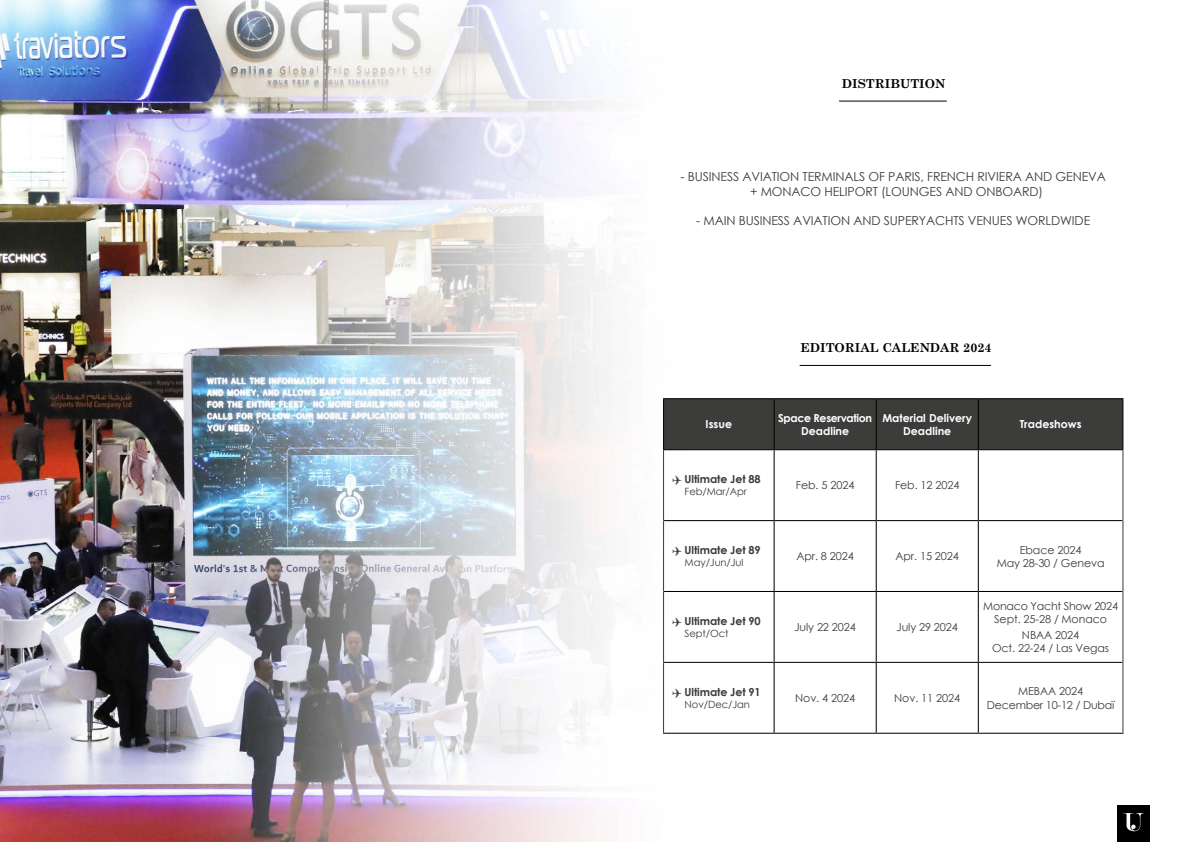
<style>
.page{position:relative;width:1191px;height:842px;background:#fff}
.page>*{position:absolute;margin:0;border:0;box-sizing:border-box;transform-origin:0 0}
.t1{font:12.4px/14.8px "Century Gothic";letter-spacing:-.01em;color:#3c3c3b;text-align:center}
.t2{font:700 12.4px "Century Schoolbook";color:#000}
.t3{font:11px/13.2px "Century Gothic";letter-spacing:-.01em;color:#3c3c3b;text-align:center}
.t4{font:700 11px "Century Gothic";letter-spacing:-.01em;color:#3c3c3b}
.t5{font:700 11px/13.2px "Century Gothic";color:#fff;text-align:center}
.t6{font:700 11px/13.2px "Century Gothic";letter-spacing:-.03em;color:#fff;text-align:center}
.t7{font:10px "Century Gothic";letter-spacing:-.01em;color:#3c3c3b}
</style>
<div class="page">
<img style="left:0;top:0;width:1048px;height:842px">
<hr style="left:799px;top:365px;width:192px;height:1px;background:#000">
<hr style="left:839px;top:101px;width:107px;height:1px;background:#000">
<div style="left:1117px;top:806px;width:32px;height:36px;background:#000"></div>
<svg style="left:1122px;top:813px;width:21px;height:18px"></svg>
<div style="left:664px;top:399px;width:458px;height:50px;background:#3c3c3b"></div>
<hr style="left:773px;top:450px;width:1px;height:70px;background:#000">
<hr style="left:875px;top:450px;width:1px;height:70px;background:#000">
<hr style="left:977px;top:450px;width:1px;height:70px;background:#000">
<hr style="left:664px;top:520px;width:110px;height:1px;background:#000">
<hr style="left:774px;top:520px;width:102px;height:1px;background:#000">
<hr style="left:773px;top:521px;width:1px;height:70px;background:#000">
<hr style="left:876px;top:520px;width:102px;height:1px;background:#000">
<hr style="left:875px;top:521px;width:1px;height:70px;background:#000">
<hr style="left:978px;top:520px;width:144px;height:1px;background:#000">
<hr style="left:977px;top:521px;width:1px;height:70px;background:#000">
<hr style="left:664px;top:591px;width:110px;height:1px;background:#000">
<hr style="left:774px;top:591px;width:102px;height:1px;background:#000">
<hr style="left:773px;top:592px;width:1px;height:70px;background:#000">
<hr style="left:876px;top:591px;width:102px;height:1px;background:#000">
<hr style="left:875px;top:592px;width:1px;height:70px;background:#000">
<hr style="left:978px;top:591px;width:144px;height:1px;background:#000">
<hr style="left:977px;top:592px;width:1px;height:70px;background:#000">
<hr style="left:664px;top:662px;width:110px;height:1px;background:#000">
<hr style="left:774px;top:662px;width:102px;height:1px;background:#000">
<hr style="left:773px;top:663px;width:1px;height:70px;background:#000">
<hr style="left:876px;top:662px;width:102px;height:1px;background:#000">
<hr style="left:875px;top:663px;width:1px;height:70px;background:#000">
<hr style="left:978px;top:662px;width:144px;height:1px;background:#000">
<hr style="left:977px;top:663px;width:1px;height:70px;background:#000">
<hr style="left:663px;top:733px;width:111px;height:1px;background:#000">
<hr style="left:774px;top:733px;width:102px;height:1px;background:#000">
<hr style="left:876px;top:733px;width:102px;height:1px;background:#000">
<hr style="left:978px;top:733px;width:145px;height:1px;background:#000">
<hr style="left:663px;top:398px;width:111px;height:1px;background:#000">
<hr style="left:663px;top:399px;width:1px;height:50px;background:#000">
<hr style="left:774px;top:398px;width:102px;height:1px;background:#000">
<hr style="left:773px;top:399px;width:1px;height:50px;background:#000">
<hr style="left:876px;top:398px;width:102px;height:1px;background:#000">
<hr style="left:875px;top:399px;width:1px;height:50px;background:#000">
<hr style="left:978px;top:398px;width:145px;height:1px;background:#000">
<hr style="left:977px;top:399px;width:1px;height:50px;background:#000">
<hr style="left:1122px;top:399px;width:1px;height:50px;background:#000">
<hr style="left:663px;top:449px;width:111px;height:1px;background:#000">
<hr style="left:774px;top:449px;width:102px;height:1px;background:#000">
<hr style="left:876px;top:449px;width:102px;height:1px;background:#000">
<hr style="left:978px;top:449px;width:145px;height:1px;background:#000">
<hr style="left:663px;top:450px;width:1px;height:71px;background:#3c3c3b">
<hr style="left:1122px;top:450px;width:1px;height:71px;background:#3c3c3b">
<hr style="left:663px;top:521px;width:1px;height:70px;background:#3c3c3b">
<hr style="left:1122px;top:521px;width:1px;height:70px;background:#3c3c3b">
<hr style="left:663px;top:591px;width:1px;height:71px;background:#3c3c3b">
<hr style="left:1122px;top:591px;width:1px;height:71px;background:#3c3c3b">
<hr style="left:663px;top:662px;width:1px;height:71px;background:#3c3c3b">
<hr style="left:1122px;top:662px;width:1px;height:71px;background:#3c3c3b">
<svg style="left:672px;top:476px;width:9px;height:9px"></svg>
<svg style="left:672px;top:547px;width:9px;height:9px"></svg>
<svg style="left:672px;top:618px;width:9px;height:9px"></svg>
<svg style="left:672px;top:689px;width:9px;height:9px"></svg>
<p class="t2" style="left:842px;top:74px;width:105px">DISTRIBUTION</p>
<p class="t1" style="left:680px;top:169px;width:427px">- BUSINESS AVIATION TERMINALS OF PARIS, FRENCH RIVIERA AND GENEVA + MONACO HELIPORT (LOUNGES AND ONBOARD)</p>
<p class="t1" style="left:696px;top:213px;width:396px">- MAIN BUSINESS AVIATION AND SUPERYACHTS VENUES WORLDWIDE</p>
<p class="t2" style="left:800px;top:338px;width:193px">EDITORIAL CALENDAR 2024</p>
<p class="t5" style="left:705px;top:417px;width:28px">Issue</p>
<p class="t6" style="left:778px;top:411px;width:95px">Space Reservation<br>Deadline</p>
<p class="t5" style="left:882px;top:411px;width:91px">Material Delivery<br>Deadline</p>
<p class="t5" style="left:1019px;top:417px;width:63px">Tradeshows</p>
<p class="t4" style="left:684px;top:471px;width:78px">Ultimate Jet 88</p>
<p class="t7" style="left:684px;top:485px;width:64px">Feb/Mar/Apr</p>
<p class="t3" style="left:796px;top:478px;width:60px">Feb. 5 2024</p>
<p class="t3" style="left:895px;top:478px;width:66px">Feb. 12 2024</p>
<p class="t4" style="left:684px;top:542px;width:78px">Ultimate Jet 89</p>
<p class="t7" style="left:684px;top:556px;width:61px">May/Jun/Jul</p>
<p class="t3" style="left:796px;top:549px;width:59px">Apr. 8 2024</p>
<p class="t3" style="left:895px;top:549px;width:65px">Apr. 15 2024</p>
<p class="t3" style="left:996px;top:543px;width:109px">Ebace 2024<br>May 28-30 / Geneva</p>
<p class="t4" style="left:684px;top:613px;width:78px">Ultimate Jet 90</p>
<p class="t7" style="left:684px;top:626px;width:45px">Sept/Oct</p>
<p class="t3" style="left:794px;top:620px;width:63px">July 22 2024</p>
<p class="t3" style="left:896px;top:620px;width:63px">July 29 2024</p>
<p class="t3" style="left:983px;top:599px;width:136px">Monaco Yacht Show 2024<br>Sept. 25-28 / Monaco</p>
<p class="t3" style="left:992px;top:628px;width:119px">NBAA 2024<br>Oct. 22-24 / Las Vegas</p>
<p class="t4" style="left:684px;top:684px;width:78px">Ultimate Jet 91</p>
<p class="t7" style="left:684px;top:697px;width:67px">Nov/Dec/Jan</p>
<p class="t3" style="left:795px;top:691px;width:61px">Nov. 4 2024</p>
<p class="t3" style="left:894px;top:691px;width:67px">Nov. 11 2024</p>
<p class="t3" style="left:987px;top:684px;width:129px">MEBAA 2024<br>December 10-12 / Dubaï</p>
</div>
